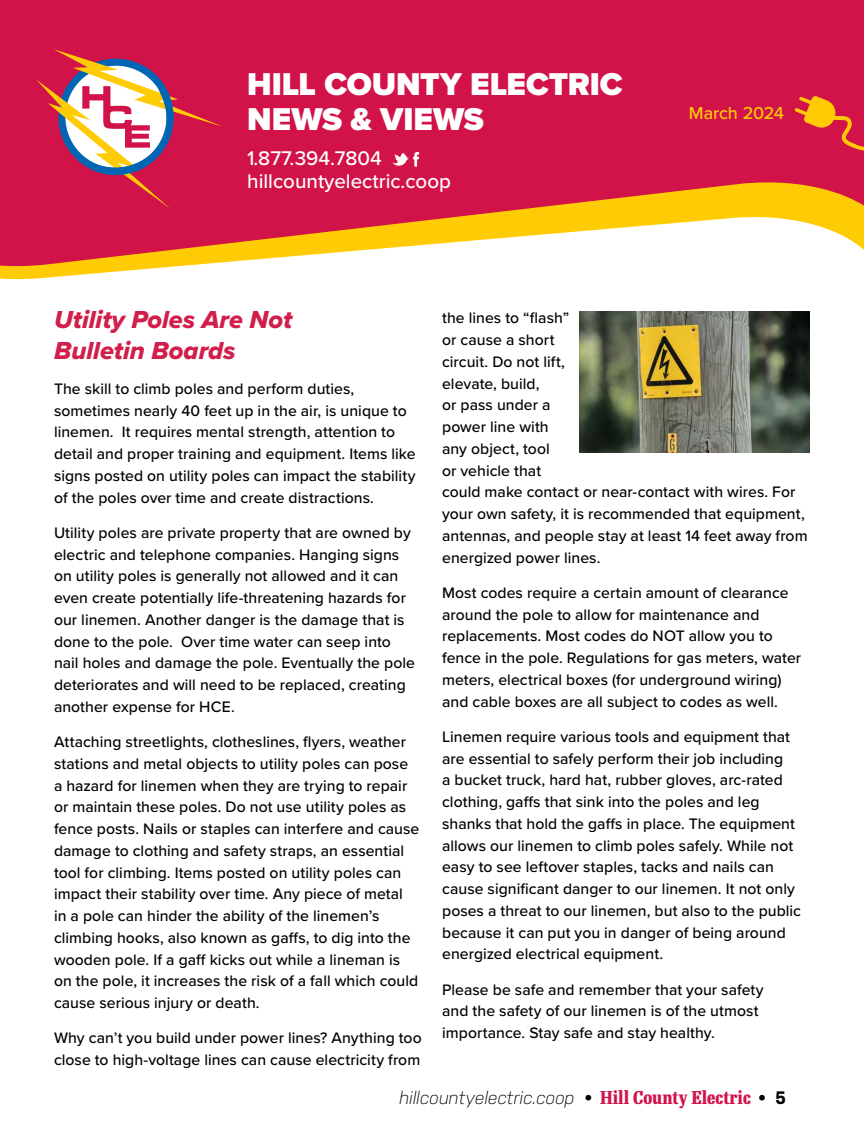
<style>
.page{position:relative;width:864px;height:1134px;background:#fff}
.page>*{position:absolute;margin:0;border:0;box-sizing:border-box;transform-origin:0 0}
.t1{font:900 32.7px/34.5px "Proxima Nova";color:#fff}
.t2{font:25.5px/31.5px "Proxima Nova Extrabld It";color:#d11e4b}
.t3{font:500 20.55px/23.1px "Proxima Nova";color:#fff}
.t4{font:italic 300 18px "Nudista";color:#000}
.t5{font:500 18px "Proxima Nova";letter-spacing:-.01em;color:#ffcb05}
.t6{font:500 15.75px/21.8px "Proxima Nova";letter-spacing:.005em;color:#000}
.s1{font-weight:700;font-style:normal}
.s2{font-family:"Re Public Cond";font-weight:700;font-style:normal;color:#d11349}
</style>
<div class="page">
<div style="left:0;top:0;width:864px;height:83px;background:#d11349"></div>
<svg style="left:0;top:83px;width:864px;height:197px;fill:#d11349"></svg>
<svg style="left:36px;top:49px;width:187px;height:160px"></svg>
<svg style="left:392px;top:152px;width:27px;height:16px"></svg>
<svg style="left:795px;top:96px;width:69px;height:56px;background:#dd4337"></svg>
<img style="left:579px;top:311px;width:231px;height:141px">
<h1 class="t1" style="left:247px;top:67px;width:377px">HILL COUNTY ELECTRIC<br>NEWS &amp; VIEWS</h1>
<h3 class="t3" style="left:247px;top:146px;width:205px">1.877.394.7804 hillcountyelectric.coop</h3>
<p class="t5" style="left:689px;top:100px;width:97px">March 2024</p>
<h2 class="t2" style="left:54px;top:303px;width:240px">Utility Poles Are Not<br>Bulletin Boards</h2>
<p class="t6" style="left:54px;top:377px;width:363px">The skill to climb poles and perform duties, sometimes nearly 40 feet up in the air, is unique to linemen. It requires mental strength, attention to detail and proper training and equipment. Items like signs posted on utility poles can impact the stability of the poles over time and create distractions.</p>
<p class="t6" style="left:54px;top:521px;width:363px">Utility poles are private property that are owned by electric and telephone companies. Hanging signs on utility poles is generally not allowed and it can even create potentially life-threatening hazards for our linemen. Another danger is the damage that is done to the pole. Over time water can seep into nail holes and damage the pole. Eventually the pole deteriorates and will need to be replaced, creating another expense for HCE.</p>
<p class="t6" style="left:54px;top:730px;width:367px">Attaching streetlights, clotheslines, flyers, weather stations and metal objects to utility poles can pose a hazard for linemen when they are trying to repair or maintain these poles. Do not use utility poles as fence posts. Nails or staples can interfere and cause damage to clothing and safety straps, an essential tool for climbing. Items posted on utility poles can impact their stability over time. Any piece of metal<br>in a pole can hinder the ability of the linemen’s climbing hooks, also known as gaffs, to dig into the wooden pole. If a gaff kicks out while a lineman is on the pole, it increases the risk of a fall which could cause serious injury or death.</p>
<p class="t6" style="left:54px;top:1027px;width:369px">Why can’t you build under power lines? Anything too close to high-voltage lines can cause electricity from</p>
<p class="t6" style="left:442px;top:307px;width:367px">the lines to “flash”<br>or cause a short<br>circuit. Do not lift,<br>elevate, build,<br>or pass under a<br>power line with<br>any object, tool<br>or vehicle that<br>could make contact or near-contact with wires. For your own safety, it is recommended that equipment, antennas, and people stay at least 14 feet away from energized power lines.</p>
<p class="t6" style="left:442px;top:581px;width:361px">Most codes require a certain amount of clearance around the pole to allow for maintenance and replacements. Most codes do NOT allow you to fence in the pole. Regulations for gas meters, water meters, electrical boxes (for underground wiring) and cable boxes are all subject to codes as well.</p>
<p class="t6" style="left:442px;top:725px;width:361px">Linemen require various tools and equipment that are essential to safely perform their job including<br>a bucket truck, hard hat, rubber gloves, arc-rated clothing, gaffs that sink into the poles and leg shanks that hold the gaffs in place. The equipment allows our linemen to climb poles safely. While not easy to see leftover staples, tacks and nails can cause significant danger to our linemen. It not only poses a threat to our linemen, but also to the public because it can put you in danger of being around energized electrical equipment.</p>
<p class="t6" style="left:442px;top:978px;width:323px">Please be safe and remember that your safety and the safety of our linemen is of the utmost importance. Stay safe and stay healthy.</p>
<p class="t4" style="left:399px;top:1088px;width:388px">hillcountyelectric.coop <span class="s1">•</span> <span class="s2">Hill County Electric</span> <span class="s1">• 5</span></p>
</div>
